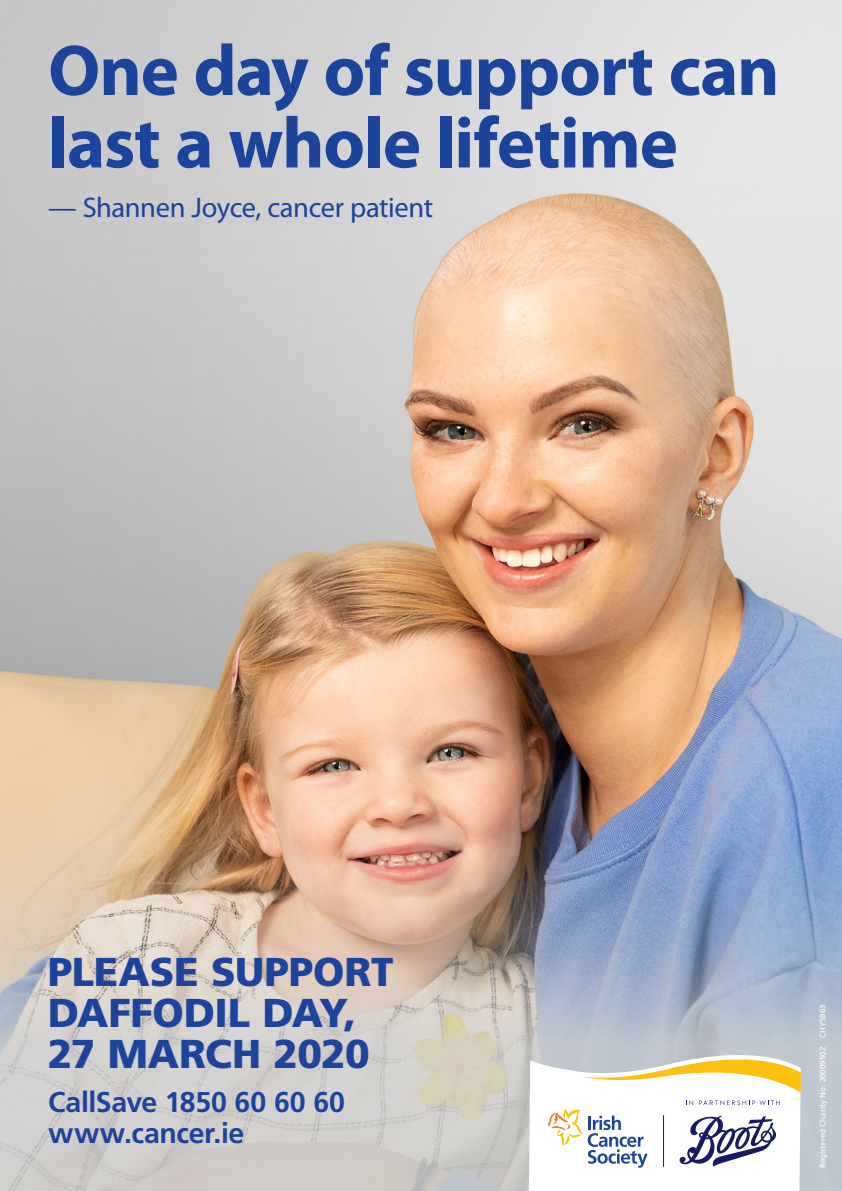
<style>
.page{position:relative;width:842px;height:1191px;background:#fff}
.page>*{position:absolute;margin:0;border:0;box-sizing:border-box;transform-origin:0 0}
.t1{font:700 72.5px/72.5px "Myriad Pro";letter-spacing:-.015em;color:#1c449c}
.t2{font:900 40.2px/41px "Frutiger";letter-spacing:-.01em;color:#1c449c}
.t3{font:700 28.6px/30.8px "Frutiger";letter-spacing:-.01em;color:#1c449c}
.t4{font:28.5px "Myriad Pro";letter-spacing:-.015em;color:#1c449c}
.t5{font:8px "Frutiger";color:#fff}
</style>
<div class="page">
<img style="left:0;top:0;width:842px;height:760px">
<img style="left:0;top:760px;width:842px;height:431px">
<svg style="left:529px;top:1041px;width:272px;height:150px"></svg>
<svg style="left:584px;top:1045px;width:217px;height:47px"></svg>
<div style="left:535px;top:1090px;width:259px;height:89px;background:#fff"></div>
<hr style="left:663px;top:1115px;width:1px;height:51px;background:#171b60">
<svg style="left:548px;top:1109px;width:100px;height:58px"></svg>
<svg style="left:679px;top:1115px;width:97px;height:51px"></svg>
<svg style="left:686px;top:1100px;width:7px;height:5px"></svg>
<svg style="left:699px;top:1100px;width:81px;height:5px"></svg>
<h1 class="t1" style="left:48px;top:35px;width:733px">One day of support can last a whole lifetime</h1>
<p class="t4" style="left:48px;top:192px;width:386px">— Shannen Joyce, cancer patient</p>
<p class="t2" style="left:48px;top:950px;width:347px">PLEASE SUPPORT<br>DAFFODIL DAY,<br>27 MARCH 2020</p>
<p class="t3" style="left:48px;top:1087px;width:298px">CallSave 1850 60 60 60 www.cancer.ie</p>
<p class="t5" style="left:818px;top:1168px;width:166px;rotate:-90deg">Registered Charity No: 20009502 CHY5863</p>
</div>
